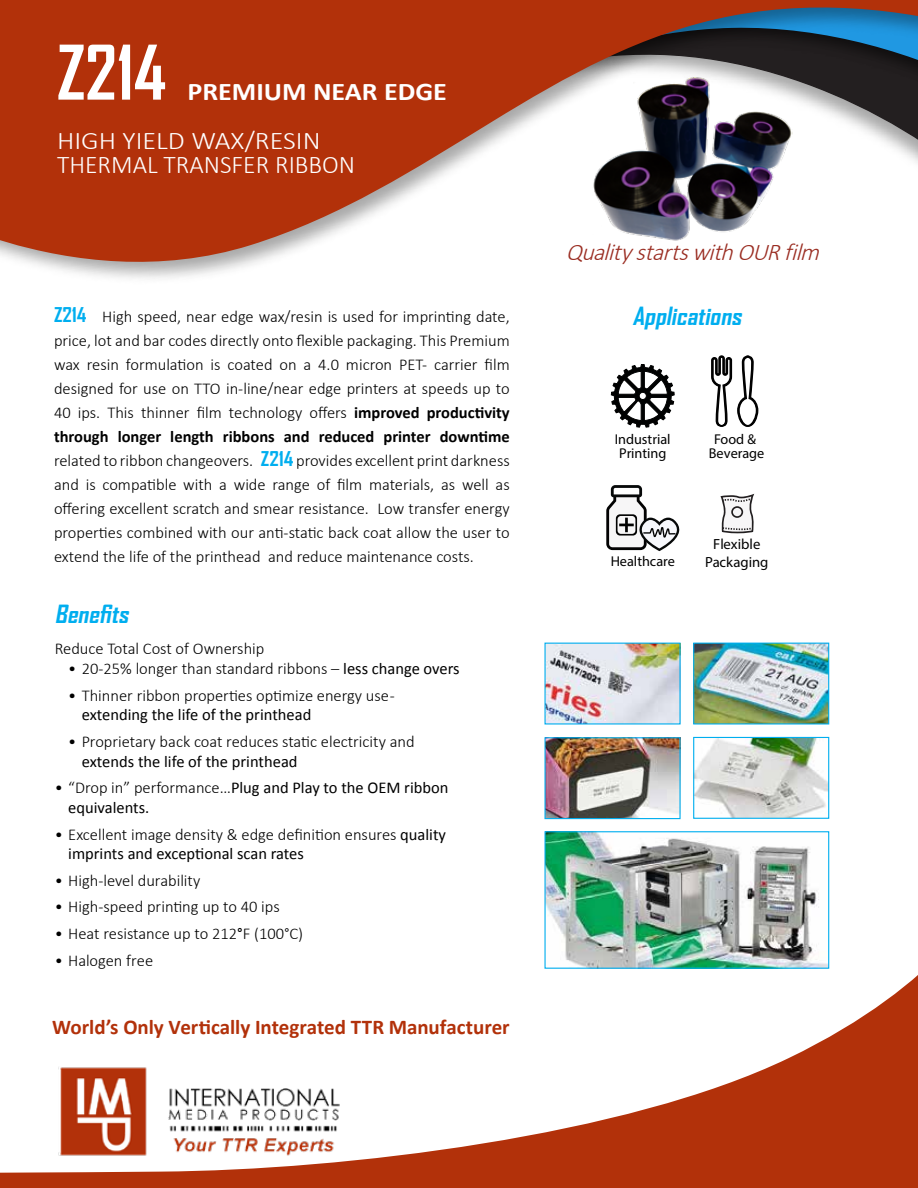
<style>
.page{position:relative;width:918px;height:1188px;background:#fff}
.page>*{position:absolute;margin:0;border:0;box-sizing:border-box;transform-origin:0 0}
.t1{font:700 72px "Agency FB";color:#fff}
.t2{font:300 25.5px/24px "Calibri";color:#fff;scale:1.1 1}
.t3{font:700 25.5px "Calibri";color:#fff;scale:1.1 1}
.t4{font:italic 300 24px "Calibri";color:#9a2d22}
.t5{font:italic 700 24px "Agency FB";color:#00aeef;scale:1.1 1}
.t6{font:700 21px "Calibri";color:#b2310a}
.t7{font:300 16.5px/24px "Calibri";color:#000;text-align:justify}
.t8{font:16.5px/19.8px "Calibri";color:#000}
.t9{font:14.7px/17.7px "Myriad Pro";color:#000;text-align:center}
.t10{font:14.25px/14.2px "Myriad Pro";color:#000;text-align:center}
.s1{font-family:"Agency FB";font-weight:700;font-size:19.5px;color:#00aeef}
.s2{font-weight:700}
.s3{font-weight:400}
.s4{font-weight:300}
</style>
<div class="page">
<svg style="left:0;top:0;width:918px;height:279px;fill:#b2310a"></svg>
<svg style="left:0;top:896px;width:918px;height:292px"></svg>
<div style="left:38px;top:1005px;width:486px;height:47px;background:#fff"></div>
<img style="left:54px;top:1063px;width:289px;height:96px">
<img style="left:593px;top:71px;width:199px;height:172px">
<img style="left:546px;top:739px;width:133px;height:78px">
<div style="left:544px;top:737px;width:137px;height:82px;border:1px solid #00aeef"></div>
<img style="left:695px;top:645px;width:132px;height:78px">
<div style="left:693px;top:643px;width:136px;height:82px;border:1px solid #00aeef"></div>
<img style="left:695px;top:739px;width:132px;height:78px">
<div style="left:693px;top:737px;width:136px;height:82px;border:1px solid #00aeef"></div>
<img style="left:546px;top:645px;width:133px;height:78px">
<img style="left:546px;top:833px;width:281px;height:134px">
<div style="left:544px;top:831px;width:285px;height:138px;border:1px solid #00aeef"></div>
<svg style="left:721px;top:494px;width:33px;height:39px"></svg>
<svg style="left:711px;top:355px;width:47px;height:72px"></svg>
<svg style="left:611px;top:364px;width:64px;height:64px"></svg>
<svg style="left:606px;top:485px;width:74px;height:66px"></svg>
<h1 class="t1" style="left:57px;top:28px;width:111px">Z214</h1>
<h2 class="t3" style="left:187px;top:73px;width:237px">PREMIUM NEAR EDGE</h2>
<h2 class="t2" style="left:57px;top:129px;width:272px">HIGH YIELD WAX/RESIN<br>THERMAL TRANSFER RIBBON</h2>
<p class="t7" style="left:54px;top:304px;width:457px"><span class="s1">Z214</span> High speed, near edge wax/resin is used for imprinting date, price, lot and bar codes directly onto flexible packaging. This Premium wax resin formulation is coated on a 4.0 micron PET- carrier film designed for use on TTO in-line/near edge printers at speeds up to 40 ips. This thinner film technology offers <span class="s2">improved productivity through longer length ribbons and reduced printer downtime </span>related to ribbon changeovers. <span class="s1">Z214</span> provides excellent print darkness and is compatible with a wide range of film materials, as well as offering excellent scratch and smear resistance. Low transfer energy properties combined with our anti-static back coat allow the user to extend the life of the printhead and reduce maintenance costs.</p>
<h3 class="t5" style="left:55px;top:599px;width:73px">Benefits</h3>
<p class="t7" style="left:55px;top:637px;width:211px">Reduce Total Cost of Ownership</p>
<p class="t7" style="left:68px;top:656px;width:393px">• 20-25% longer than standard ribbons – <span class="s3">less change overs</span></p>
<p class="t7" style="left:68px;top:683px;width:328px">• Thinner ribbon properties optimize energy use -</p>
<p class="t8" style="left:82px;top:704px;width:231px">extending the life of the printhead</p>
<p class="t7" style="left:68px;top:729px;width:348px">• Proprietary back coat reduces static electricity and</p>
<p class="t8" style="left:82px;top:751px;width:217px">extends the life of the printhead</p>
<p class="t8" style="left:68px;top:777px;width:382px;text-indent:-13px"><span class="s4">• “Drop in” performance…</span>Plug and Play to the OEM ribbon equivalents.</p>
<p class="t7" style="left:68px;top:824px;width:379px;line-height:19.8px;text-indent:-13px">• Excellent image density &amp; edge definition ensures <span class="s3">quality imprints and exceptional scan rates</span></p>
<p class="t7" style="left:55px;top:868px;width:147px">• High-level durability</p>
<p class="t7" style="left:55px;top:895px;width:227px">• High-speed printing up to 40 ips</p>
<p class="t7" style="left:55px;top:921px;width:250px">• Heat resistance up to 212<span class="s3">°</span>F (100°C)</p>
<p class="t7" style="left:55px;top:948px;width:100px">• Halogen free</p>
<p class="t6" style="left:52px;top:1012px;width:459px">World’s Only Vertically Integrated TTR Manufacturer</p>
<h3 class="t4" style="left:566px;top:237px;width:262px">QualitystartswithOURfilm</h3>
<h3 class="t5" style="left:632px;top:301px;width:105px">Applications</h3>
<p class="t10" style="left:615px;top:432px;width:57px">Industrial<br>Printing</p>
<p class="t10" style="left:611px;top:554px;width:66px">Healthcare</p>
<p class="t10" style="left:709px;top:432px;width:57px">Food &amp;<br>Beverage</p>
<p class="t9" style="left:705px;top:535px;width:65px">Flexible<br>Packaging</p>
</div>
